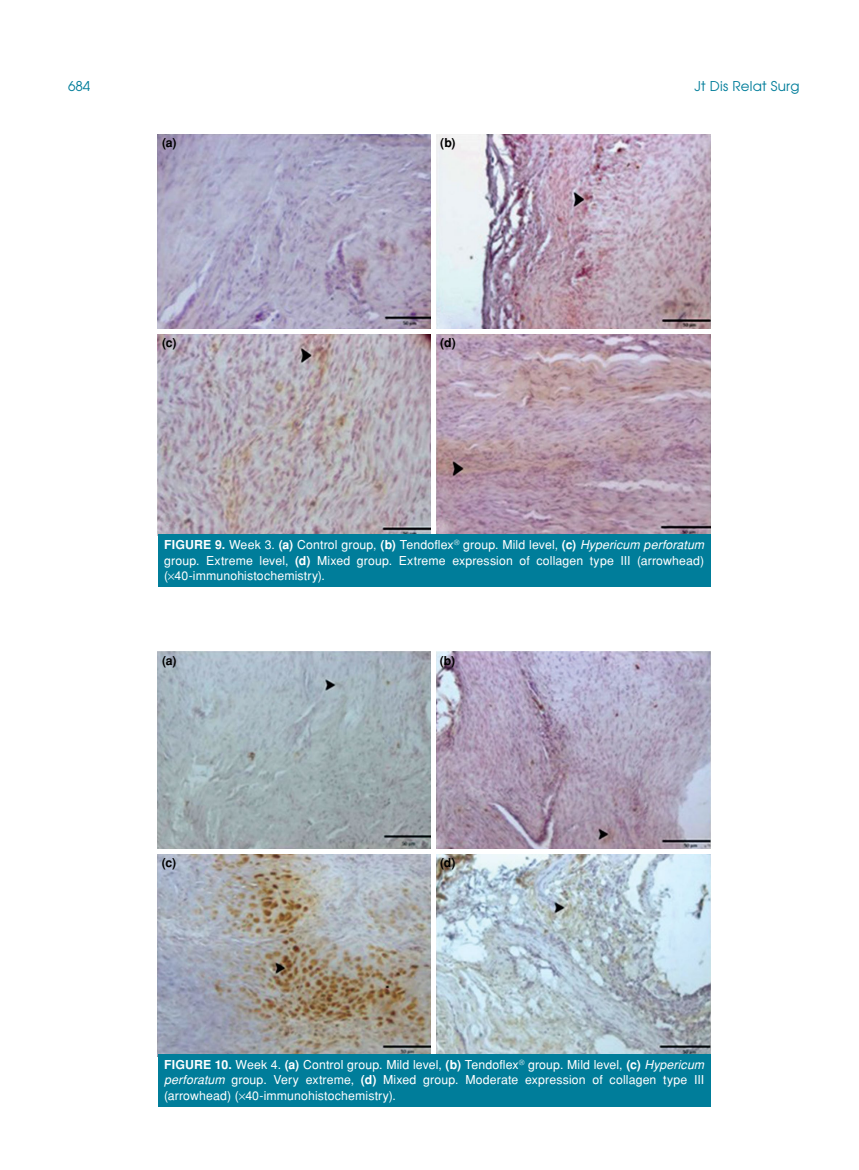
<style>
.page{position:relative;width:859px;height:1170px;background:#fff}
.page>*{position:absolute;margin:0;border:0;box-sizing:border-box;transform-origin:0 0}
.t1{font:13.5px "Avant Garde Tr";letter-spacing:.015em;color:#007d9a}
.t2{font:12.3px/15.3px "Helvetica Normal Tr";letter-spacing:.01em;color:#fff;text-align:justify}
.t3{font:700 12.3px "Helvetica Tr";color:#000}
.s1{font-family:"Helvetica Tr";font-weight:700}
.s2{font-family:"Helvetica Tr";font-style:italic}
</style>
<div class="page">
<img style="left:158px;top:134px;width:552px;height:400px">
<div style="left:431px;top:132px;width:5px;height:405px;background:#fff"></div>
<div style="left:156px;top:329px;width:555px;height:5px;background:#fff"></div>
<div style="left:158px;top:534px;width:553px;height:52px;background:#007d9a"></div>
<img style="left:158px;top:651px;width:552px;height:402px">
<div style="left:431px;top:651px;width:5px;height:406px;background:#fff"></div>
<div style="left:156px;top:848px;width:555px;height:5px;background:#fff"></div>
<div style="left:158px;top:1053px;width:553px;height:53px;background:#007d9a"></div>
<p class="t1" style="left:68px;top:77px;width:24px">684</p>
<p class="t1" style="left:694px;top:77px;width:106px">Jt Dis Relat Surg</p>
<p class="t3" style="left:162px;top:135px;width:16px">(a)</p>
<p class="t3" style="left:162px;top:336px;width:16px">(c)</p>
<p class="t3" style="left:440px;top:135px;width:17px">(b)</p>
<p class="t3" style="left:440px;top:336px;width:17px">(d)</p>
<p class="t2" style="left:164px;top:537px;width:542px"><span class="s1">FIGURE 9.</span> Week 3. <span class="s1">(a)</span> Control group, <span class="s1">(b)</span> Tendoflex<sup>®</sup> group. Mild level, <span class="s1">(c)</span> <span class="s2">Hypericum perforatum </span>group. Extreme level, <span class="s1">(d)</span> Mixed group. Extreme expression of collagen type III (arrowhead) ( 40-immunohistochemistry).</p>
<p class="t3" style="left:162px;top:653px;width:16px">(a)</p>
<p class="t3" style="left:162px;top:855px;width:16px">(c)</p>
<p class="t3" style="left:440px;top:653px;width:17px">(b)</p>
<p class="t3" style="left:440px;top:855px;width:17px">(d)</p>
<p class="t2" style="left:164px;top:1056px;width:542px"><span class="s1">FIGURE 10.</span> Week 4. <span class="s1">(a)</span> Control group. Mild level, <span class="s1">(b)</span> Tendoflex<sup>®</sup> group. Mild level, <span class="s1">(c)</span> <span class="s2">Hypericum perforatum</span> group. Very extreme, <span class="s1">(d)</span> Mixed group. Moderate expression of collagen type III (arrowhead) ( 40-immunohistochemistry).</p>
</div>
